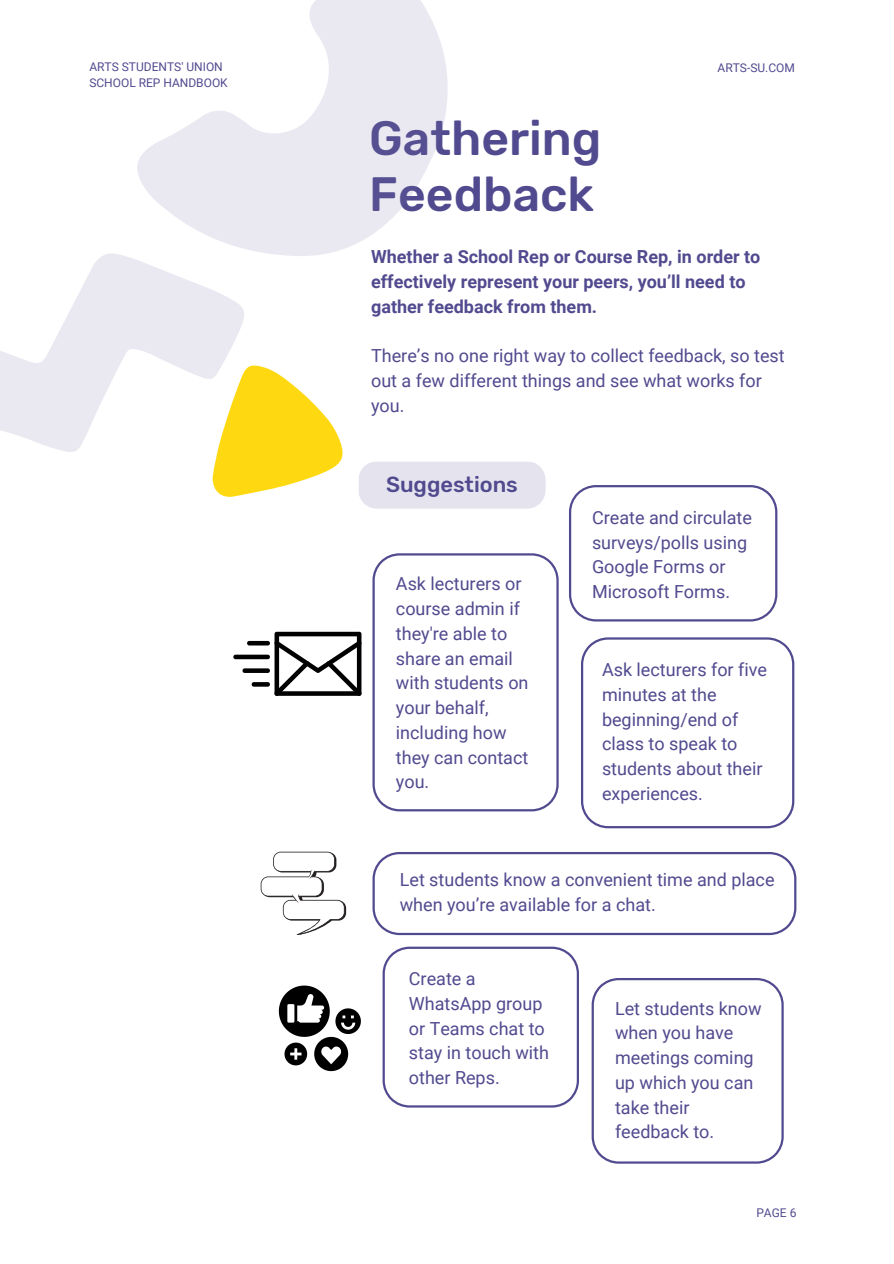
<style>
.page{position:relative;width:894px;height:1264px;background:#fff}
.page>*{position:absolute;margin:0;border:0;box-sizing:border-box;transform-origin:0 0}
.t1{font:500 48px/56.2px "Rubik";color:#514a8f}
.t2{font:500 21.75px "Rubik";color:#514a8f}
.t3{font:18px/24.8px "Roboto";color:#514a8f}
.t4{font:700 18px/24.8px "Roboto";color:#514a8f}
.t5{font:12px "Roboto";color:#514a8f}
</style>
<div class="page">
<svg style="left:251px;top:365px;width:92px;height:128px"></svg>
<svg style="left:569px;top:485px;width:208px;height:136px"></svg>
<svg style="left:581px;top:637px;width:213px;height:191px"></svg>
<svg style="left:372px;top:553px;width:186px;height:258px"></svg>
<svg style="left:382px;top:946px;width:196px;height:161px"></svg>
<svg style="left:372px;top:852px;width:424px;height:83px"></svg>
<svg style="left:591px;top:978px;width:192px;height:185px"></svg>
<div style="left:359px;top:462px;width:186px;height:46px;background:#e5e4ee"></div>
<svg style="left:0;top:253px;width:251px;height:244px"></svg>
<svg style="left:118px;top:0;width:330px;height:305px"></svg>
<svg style="left:279px;top:985px;width:82px;height:86px"></svg>
<svg style="left:233px;top:631px;width:128px;height:64px"></svg>
<svg style="left:260px;top:851px;width:86px;height:84px"></svg>
<h4 class="t5" style="left:89px;top:59px;width:135px">ARTS STUDENTS' UNION</h4>
<h4 class="t5" style="left:89px;top:75px;width:140px">SCHOOL REP HANDBOOK</h4>
<h4 class="t5" style="left:717px;top:61px;width:79px">ARTS-SU.COM</h4>
<p class="t1" style="left:369px;top:110px;width:234px">Gathering<br>Feedback</p>
<p class="t4" style="left:371px;top:245px;width:390px">Whether a School Rep or Course Rep, in order to effectively represent your peers, you’ll need to gather feedback from them.</p>
<p class="t3" style="left:371px;top:344px;width:415px">There’s no one right way to collect feedback, so test out a few different things and see what works for you.</p>
<h2 class="t2" style="left:386px;top:472px;width:133px">Suggestions</h2>
<p class="t3" style="left:396px;top:572px;width:134px">Ask lecturers or course admin if they're able to share an email with students on your behalf, including how they can contact you.</p>
<p class="t3" style="left:592px;top:505px;width:161px">Create and circulate surveys/polls using<br>Google Forms or<br>Microsoft Forms.</p>
<h1 class="t3" style="left:602px;top:657px;width:166px">Ask lecturers for five minutes at the beginning/end of class to speak to students about their experiences.</h1>
<h4 class="t3" style="left:399px;top:867px;width:376px">Let students know a convenient time and place when you’re available for a chat.</h4>
<h3 class="t3" style="left:409px;top:966px;width:142px">Create a<br>WhatsApp group or Teams chat to stay in touch with other Reps.</h3>
<p class="t3" style="left:615px;top:996px;width:148px">Let students know when you have meetings coming up which you can take their feedback to.</p>
<p class="t5" style="left:756px;top:1206px;width:42px">PAGE 6</p>
</div>
